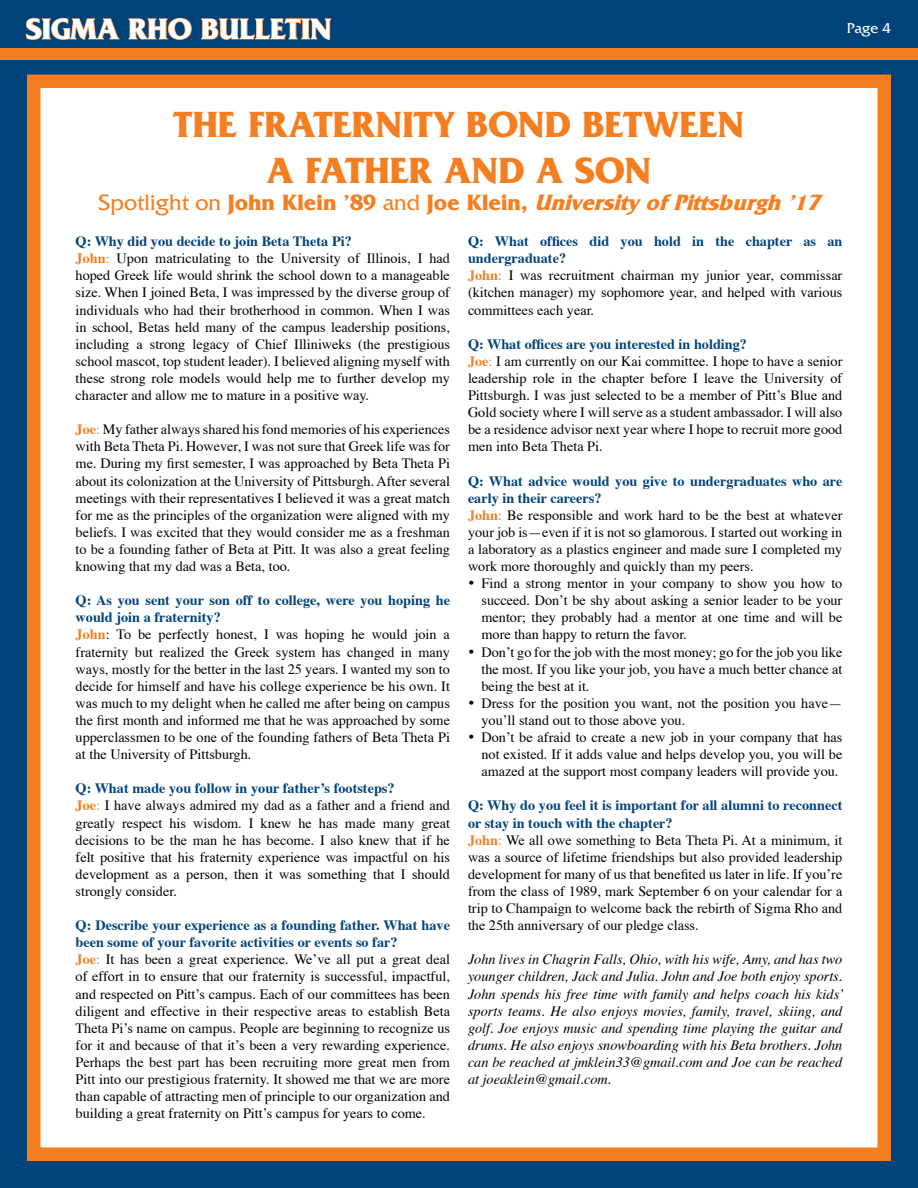
<style>
.page{position:relative;width:918px;height:1188px;background:#fff}
.page>*{position:absolute;margin:0;border:0;box-sizing:border-box;transform-origin:0 0}
.t1{font:700 38.25px/45.9px "Friz Quadrata";color:#f57e21;text-align:center}
.t2{font:700 30.75px "Friz Quadrata";color:#fff}
.t3{font:italic 700 23.25px "Friz Quadrata";color:#f57e21}
.t4{font:15px "Friz Quadrata";color:#fff}
.t5{font:14.25px/17.1px "Times";color:#000}
.t6{font:italic 14.25px/17.1px "Times";color:#000;text-align:justify}
.s1{font-weight:400;font-style:normal}
.s2{font-style:normal}
.s3{font-weight:700;color:#00437b}
.s4{font-weight:700;color:#f57e21}
.s5{color:#f57e21}
</style>
<div class="page">
<div style="left:0;top:54px;width:918px;height:1134px;background:#00437b"></div>
<div style="left:27px;top:75px;width:864px;height:1086px;background:#fff;border:14px solid #f57e21"></div>
<div style="left:0;top:0;width:918px;height:54px;background:#00437b"></div>
<div style="left:0;top:48px;width:918px;height:12px;background:#f57e21"></div>
<svg style="left:25px;top:17px;width:95px;height:23px"></svg>
<svg style="left:128px;top:17px;width:64px;height:23px"></svg>
<svg style="left:201px;top:18px;width:131px;height:23px"></svg>
<h2 class="t2" style="left:26px;top:12px;width:307px">SIGMA RHO BULLETIN</h2>
<p class="t4" style="left:847px;top:20px;width:46px">Page 4</p>
<h1 class="t1" style="left:174px;top:102px;width:572px">THE FRATERNITY BOND BETWEEN<br>A FATHER AND A SON</h1>
<h3 class="t3" style="left:98px;top:190px;width:730px"><span class="s1">Spotlight on</span> <span class="s2">JOHN KLEIN ’89</span> <span class="s1">and</span> <span class="s2">JOE KLEIN,</span> University of Pittsburgh ’17</h3>
<p class="t5" style="left:76px;top:234px;width:376px"><span class="s3">Q: Why did you decide to join Beta Theta Pi?<br></span><span class="s4">John</span><span class="s5">:</span> Upon matriculating to the University of Illinois, I had hoped Greek life would shrink the school down to a manageable size. When I joined Beta, I was impressed by the diverse group of individuals who had their brotherhood in common. When I was in school, Betas held many of the campus leadership positions, including a strong legacy of Chief Illiniweks (the prestigious school mascot, top student leader). I believed aligning myself with these strong role models would help me to further develop my character and allow me to mature in a positive way.</p>
<p class="t5" style="left:76px;top:422px;width:376px;text-align:justify"><span class="s4">Joe</span><span class="s5">:</span> My father always shared his fond memories of his experiences with Beta Theta Pi. However, I was not sure that Greek life was for me. During my first semester, I was approached by Beta Theta Pi about its colonization at the University of Pittsburgh. After several meetings with their representatives I believed it was a great match for me as the principles of the organization were aligned with my beliefs. I was excited that they would consider me as a freshman to be a founding father of Beta at Pitt. It was also a great feeling knowing that my dad was a Beta, too.</p>
<p class="t5" style="left:76px;top:593px;width:376px"><span class="s3">Q: As you sent your son off to college, were you hoping he would join a fraternity?<br></span><span class="s4">John</span>: To be perfectly honest, I was hoping he would join a fraternity but realized the Greek system has changed in many ways, mostly for the better in the last 25 years. I wanted my son to decide for himself and have his college experience be his own. It was much to my delight when he called me after being on campus the first month and informed me that he was approached by some upperclassmen to be one of the founding fathers of Beta Theta Pi at the University of Pittsburgh.</p>
<p class="t5" style="left:76px;top:781px;width:376px"><span class="s3">Q: What made you follow in your father’s footsteps?<br></span><span class="s4">Joe</span><span class="s5">:</span> I have always admired my dad as a father and a friend and greatly respect his wisdom. I knew he has made many great decisions to be the man he has become. I also knew that if he felt positive that his fraternity experience was impactful on his development as a person, then it was something that I should strongly consider.</p>
<p class="t5" style="left:76px;top:918px;width:376px"><span class="s3">Q: Describe your experience as a founding father. What have been some of your favorite activities or events so far?<br></span><span class="s4">Joe</span><span class="s5">:</span> It has been a great experience. We’ve all put a great deal of effort in to ensure that our fraternity is successful, impactful, and respected on Pitt’s campus. Each of our committees has been diligent and effective in their respective areas to establish Beta Theta Pi’s name on campus. People are beginning to recognize us for it and because of that it’s been a very rewarding experience.<br>Perhaps the best part has been recruiting more great men from Pitt into our prestigious fraternity. It showed me that we are more than capable of attracting men of principle to our organization and building a great fraternity on Pitt’s campus for years to come.</p>
<p class="t5" style="left:468px;top:234px;width:376px"><span class="s3">Q: What offices did you hold in the chapter as an undergraduate?<br></span><span class="s4">John</span><span class="s5">:</span> I was recruitment chairman my junior year, commissar (kitchen manager) my sophomore year, and helped with various committees each year.</p>
<p class="t5" style="left:468px;top:336px;width:376px"><span class="s3">Q: What offices are you interested in holding?<br></span><span class="s4">Joe</span><span class="s5">:</span> I am currently on our Kai committee. I hope to have a senior leadership role in the chapter before I leave the University of Pittsburgh. I was just selected to be a member of Pitt’s Blue and Gold society where I will serve as a student ambassador. I will also be a residence advisor next year where I hope to recruit more good men into Beta Theta Pi.</p>
<p class="t5" style="left:468px;top:473px;width:376px"><span class="s3">Q: What advice would you give to undergraduates who are early in their careers?<br></span><span class="s4">John</span><span class="s5">:</span> Be responsible and work hard to be the best at whatever your job is—even if it is not so glamorous. I started out working in a laboratory as a plastics engineer and made sure I completed my work more thoroughly and quickly than my peers.</p>
<p class="t5" style="left:481px;top:576px;width:362px;text-align:justify;text-indent:-13px">• Find a strong mentor in your company to show you how to succeed. Don’t be shy about asking a senior leader to be your mentor; they probably had a mentor at one time and will be more than happy to return the favor.</p>
<p class="t5" style="left:481px;top:644px;width:362px;text-align:justify;text-indent:-13px">• Don’t go for the job with the most money; go for the job you like the most. If you like your job, you have a much better chance at being the best at it.</p>
<p class="t5" style="left:481px;top:695px;width:362px;text-indent:-13px">• Dress for the position you want, not the position you have— you’ll stand out to those above you.</p>
<p class="t5" style="left:481px;top:730px;width:362px;text-align:justify;text-indent:-13px">• Don’t be afraid to create a new job in your company that has not existed. If it adds value and helps develop you, you will be amazed at the support most company leaders will provide you.</p>
<p class="t5" style="left:468px;top:798px;width:376px"><span class="s3">Q: Why do you feel it is important for all alumni to reconnect or stay in touch with the chapter?<br></span><span class="s4">John</span><span class="s5">:</span> We all owe something to Beta Theta Pi. At a minimum, it was a source of lifetime friendships but also provided leadership development for many of us that benefited us later in life. If you’re from the class of 1989, mark September 6 on your calendar for a trip to Champaign to welcome back the rebirth of Sigma Rho and the 25th anniversary of our pledge class.</p>
<p class="t6" style="left:468px;top:952px;width:378px">John lives in Chagrin Falls, Ohio, with his wife, Amy, and has two younger children, Jack and Julia. John and Joe both enjoy sports.<br>John spends his free time with family and helps coach his kids’ sports teams. He also enjoys movies, family, travel, skiing, and golf. Joe enjoys music and spending time playing the guitar and drums. He also enjoys snowboarding with his Beta brothers. John can be reached at jmklein33@gmail.com and Joe can be reached at joeaklein@gmail.com.</p>
</div>
